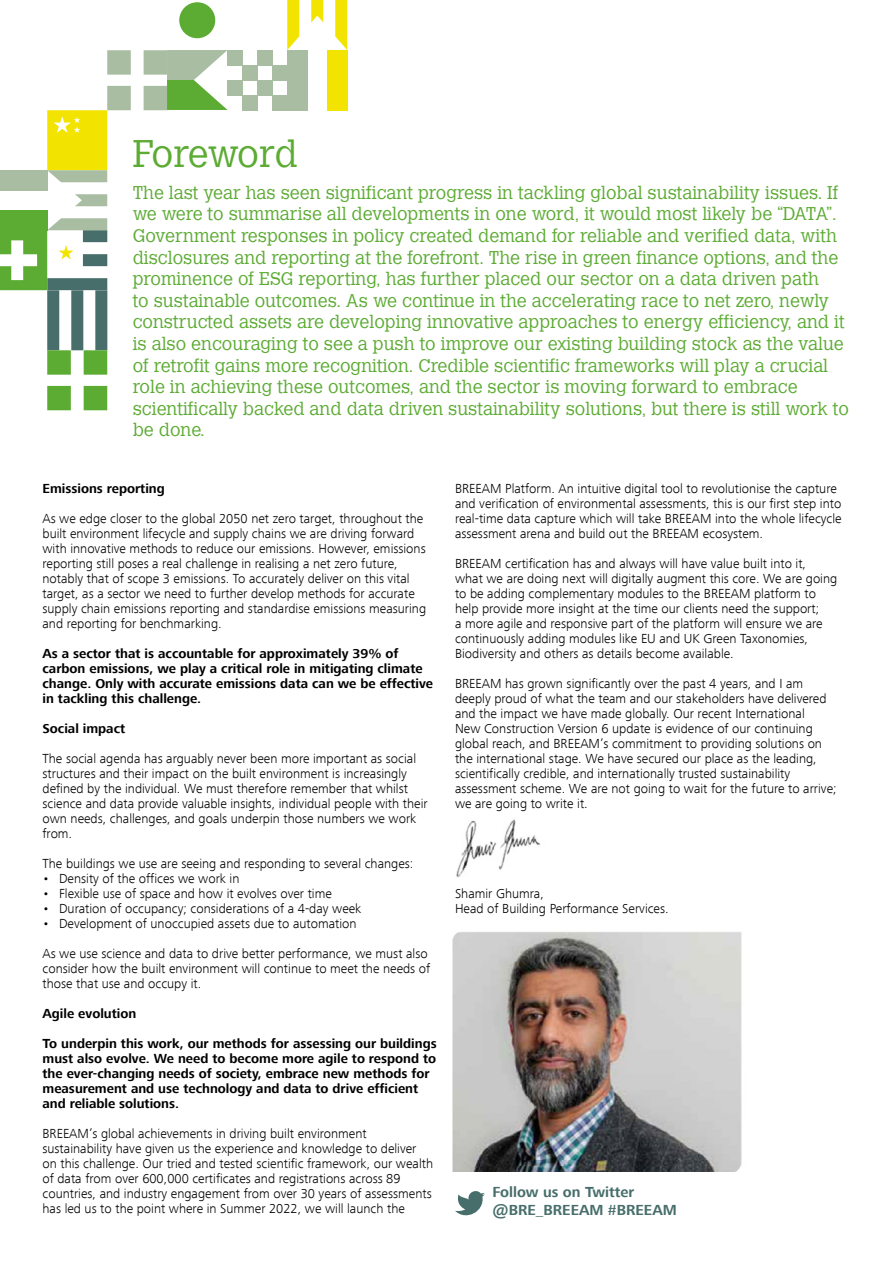
<style>
.page{position:relative;width:893px;height:1263px;background:#fff}
.page>*{position:absolute;margin:0;border:0;box-sizing:border-box;transform-origin:0 0}
.t1{font:300 37.5px "Calvert MTW01";letter-spacing:-.02em;color:#5cab33}
.t2{font:300 18px/21.6px "Calvert MTW01";color:#5cab33}
.t3{font:700 15px/18px "Frutiger Next W01";color:#476e6b}
.t4{font:300 13.5px/15px "Frutiger Next W01";color:#000}
.t5{font:700 13.5px/15px "Frutiger Next W01";color:#000}
</style>
<div class="page">
<svg style="left:287px;top:0;width:60px;height:50px"></svg>
<div style="left:327px;top:50px;width:20px;height:60px;background:#f2e300"></div>
<div style="left:287px;top:50px;width:20px;height:60px;background:#a8bda1"></div>
<div style="left:179px;top:2px;width:36px;height:36px;background:#5cab33;border-radius:50%"></div>
<div style="left:227px;top:80px;width:15px;height:15px;background:#a8bda1"></div>
<div style="left:227px;top:50px;width:15px;height:15px;background:#a8bda1"></div>
<div style="left:242px;top:95px;width:15px;height:15px;background:#a8bda1"></div>
<div style="left:272px;top:95px;width:15px;height:15px;background:#a8bda1"></div>
<div style="left:242px;top:65px;width:15px;height:15px;background:#a8bda1"></div>
<div style="left:257px;top:80px;width:15px;height:15px;background:#a8bda1"></div>
<div style="left:257px;top:50px;width:15px;height:15px;background:#a8bda1"></div>
<div style="left:272px;top:65px;width:15px;height:15px;background:#a8bda1"></div>
<svg style="left:0;top:50px;width:228px;height:360px"></svg>
<img style="left:456px;top:819px;width:84px;height:59px">
<svg style="left:455px;top:1191px;width:30px;height:25px"></svg>
<img style="left:453px;top:931px;width:289px;height:240px">
<h1 class="t1" style="left:133px;top:132px;width:167px">Foreword</h1>
<p class="t2" style="left:133px;top:182px;width:718px">The last year has seen significant progress in tackling global sustainability issues. If we were to summarise all developments in one word, it would most likely be “DATA”.<br>Government responses in policy created demand for reliable and verified data, with disclosures and reporting at the forefront. The rise in green finance options, and the prominence of ESG reporting, has further placed our sector on a data driven path<br>to sustainable outcomes. As we continue in the accelerating race to net zero, newly constructed assets are developing innovative approaches to energy efficiency, and it is also encouraging to see a push to improve our existing building stock as the value of retrofit gains more recognition. Credible scientific frameworks will play a crucial role in achieving these outcomes, and the sector is moving forward to embrace scientifically backed and data driven sustainability solutions, but there is still work to be done.</p>
<p class="t5" style="left:43px;top:481px;width:124px">Emissions reporting</p>
<p class="t4" style="left:43px;top:511px;width:385px">As we edge closer to the global 2050 net zero target, throughout the built environment lifecycle and supply chains we are driving forward with innovative methods to reduce our emissions. However, emissions reporting still poses a real challenge in realising a net zero future, notably that of scope 3 emissions. To accurately deliver on this vital target, as a sector we need to further develop methods for accurate supply chain emissions reporting and standardise emissions measuring and reporting for benchmarking.</p>
<p class="t5" style="left:43px;top:646px;width:392px">As a sector that is accountable for approximately 39% of carbon emissions, we play a critical role in mitigating climate change. Only with accurate emissions data can we be effective in tackling this challenge.</p>
<p class="t5" style="left:43px;top:721px;width:84px">Social impact</p>
<p class="t4" style="left:43px;top:751px;width:387px">The social agenda has arguably never been more important as social structures and their impact on the built environment is increasingly defined by the individual. We must therefore remember that whilst science and data provide valuable insights, individual people with their own needs, challenges, and goals underpin those numbers we work from.</p>
<p class="t4" style="left:43px;top:856px;width:372px">The buildings we use are seeing and responding to several changes:</p>
<p class="t4" style="left:43px;top:871px;width:198px">• Density of the offices we work in</p>
<p class="t4" style="left:43px;top:886px;width:291px">• Flexible use of space and how it evolves over time</p>
<p class="t4" style="left:43px;top:901px;width:320px">• Duration of occupancy; considerations of a 4-day week</p>
<p class="t4" style="left:43px;top:916px;width:316px">• Development of unoccupied assets due to automation</p>
<p class="t4" style="left:43px;top:946px;width:389px">As we use science and data to drive better performance, we must also consider how the built environment will continue to meet the needs of those that use and occupy it.</p>
<p class="t5" style="left:43px;top:1006px;width:95px">Agile evolution</p>
<p class="t5" style="left:43px;top:1036px;width:396px">To underpin this work, our methods for assessing our buildings must also evolve. We need to become more agile to respond to the ever-changing needs of society, embrace new methods for measurement and use technology and data to drive efficient and reliable solutions.</p>
<p class="t4" style="left:43px;top:1126px;width:392px">BREEAM’s global achievements in driving built environment sustainability have given us the experience and knowledge to deliver on this challenge. Our tried and tested scientific framework, our wealth of data from over 600,000 certificates and registrations across 89 countries, and industry engagement from over 30 years of assessments has led us to the point where in Summer 2022, we will launch the</p>
<p class="t4" style="left:455px;top:481px;width:388px">BREEAM Platform. An intuitive digital tool to revolutionise the capture and verification of environmental assessments, this is our first step into real-time data capture which will take BREEAM into the whole lifecycle assessment arena and build out the BREEAM ecosystem.</p>
<p class="t4" style="left:455px;top:556px;width:384px">BREEAM certification has and always will have value built into it, what we are doing next will digitally augment this core. We are going to be adding complementary modules to the BREEAM platform to help provide more insight at the time our clients need the support;<br>a more agile and responsive part of the platform will ensure we are continuously adding modules like EU and UK Green Taxonomies, Biodiversity and others as details become available.</p>
<p class="t4" style="left:455px;top:676px;width:383px">BREEAM has grown significantly over the past 4 years, and I am deeply proud of what the team and our stakeholders have delivered and the impact we have made globally. Our recent International<br>New Construction Version 6 update is evidence of our continuing global reach, and BREEAM’s commitment to providing solutions on the international stage. We have secured our place as the leading, scientifically credible, and internationally trusted sustainability assessment scheme. We are not going to wait for the future to arrive; we are going to write it.</p>
<p class="t4" style="left:455px;top:886px;width:215px">Shamir Ghumra,<br>Head of Building Performance Services.</p>
<p class="t3" style="left:493px;top:1183px;width:186px">Follow us on Twitter @BRE_BREEAM #BREEAM</p>
</div>
